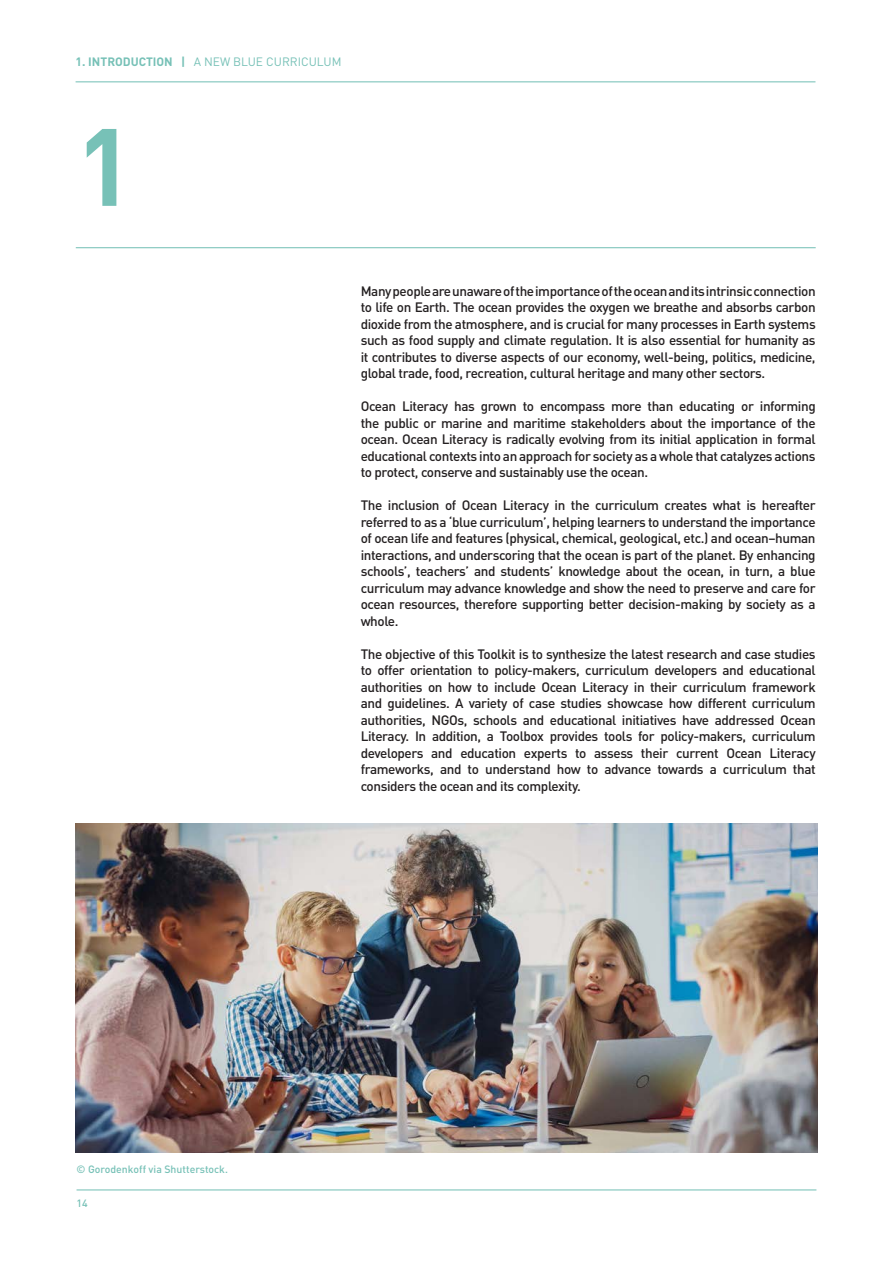
<style>
.page{position:relative;width:893px;height:1263px;background:#fff}
.page>*{position:absolute;margin:0;border:0;box-sizing:border-box;transform-origin:0 0}
.t1{font:700 108px "DINOT";color:#77c1b7}
.t2{font:500 13.5px/16.5px "DINOT";letter-spacing:-.03em;color:#231f20;text-align:justify}
.t3{font:12px "DINOT";color:#77c1b7}
.t4{font:500 10.5px "DINOT";color:#77c1b7}
.s1{font-weight:700}
</style>
<div class="page">
<hr style="left:77px;top:1189px;width:739px;height:1px;background:#77c1b7">
<hr style="left:76px;top:81px;width:739px;height:1px;background:#77c1b7">
<hr style="left:76px;top:247px;width:740px;height:1px;background:#77c1b7">
<img style="left:76px;top:824px;width:741px;height:328px">
<p class="t3" style="left:76px;top:55px;width:267px"><span class="s1">1. INTRODUCTION |</span> A NEW BLUE CURRICULUM</p>
<p class="t1" style="left:76px;top:96px;width:60px">1</p>
<p class="t2" style="left:361px;top:282px;width:457px">Many people are unaware of the importance of the ocean and its intrinsic connection to life on Earth. The ocean provides the oxygen we breathe and absorbs carbon dioxide from the atmosphere, and is crucial for many processes in Earth systems such as food supply and climate regulation. It is also essential for humanity as it contributes to diverse aspects of our economy, well-being, politics, medicine, global trade, food, recreation, cultural heritage and many other sectors.</p>
<p class="t2" style="left:361px;top:398px;width:457px">Ocean Literacy has grown to encompass more than educating or informing the public or marine and maritime stakeholders about the importance of the ocean. Ocean Literacy is radically evolving from its initial application in formal educational contexts into an approach for society as a whole that catalyzes actions to protect, conserve and sustainably use the ocean.</p>
<p class="t2" style="left:361px;top:497px;width:457px">The inclusion of Ocean Literacy in the curriculum creates what is hereafter referred to as a ‘blue curriculum’, helping learners to understand the importance of ocean life and features (physical, chemical, geological, etc.) and ocean–human interactions, and underscoring that the ocean is part of the planet. By enhancing schools’, teachers’ and students’ knowledge about the ocean, in turn, a blue curriculum may advance knowledge and show the need to preserve and care for ocean resources, therefore supporting better decision-making by society as a whole.</p>
<p class="t2" style="left:361px;top:645px;width:457px">The objective of this Toolkit is to synthesize the latest research and case studies to offer orientation to policy-makers, curriculum developers and educational authorities on how to include Ocean Literacy in their curriculum framework and guidelines. A variety of case studies showcase how different curriculum authorities, NGOs, schools and educational initiatives have addressed Ocean Literacy. In addition, a Toolbox provides tools for policy-makers, curriculum developers and education experts to assess their current Ocean Literacy frameworks, and to understand how to advance towards a curriculum that considers the ocean and its complexity.</p>
<p class="t4" style="left:77px;top:1163px;width:153px">© Gorodenkoff via Shutterstock.</p>
<p class="t4" style="left:77px;top:1196px;width:13px">14</p>
</div>
